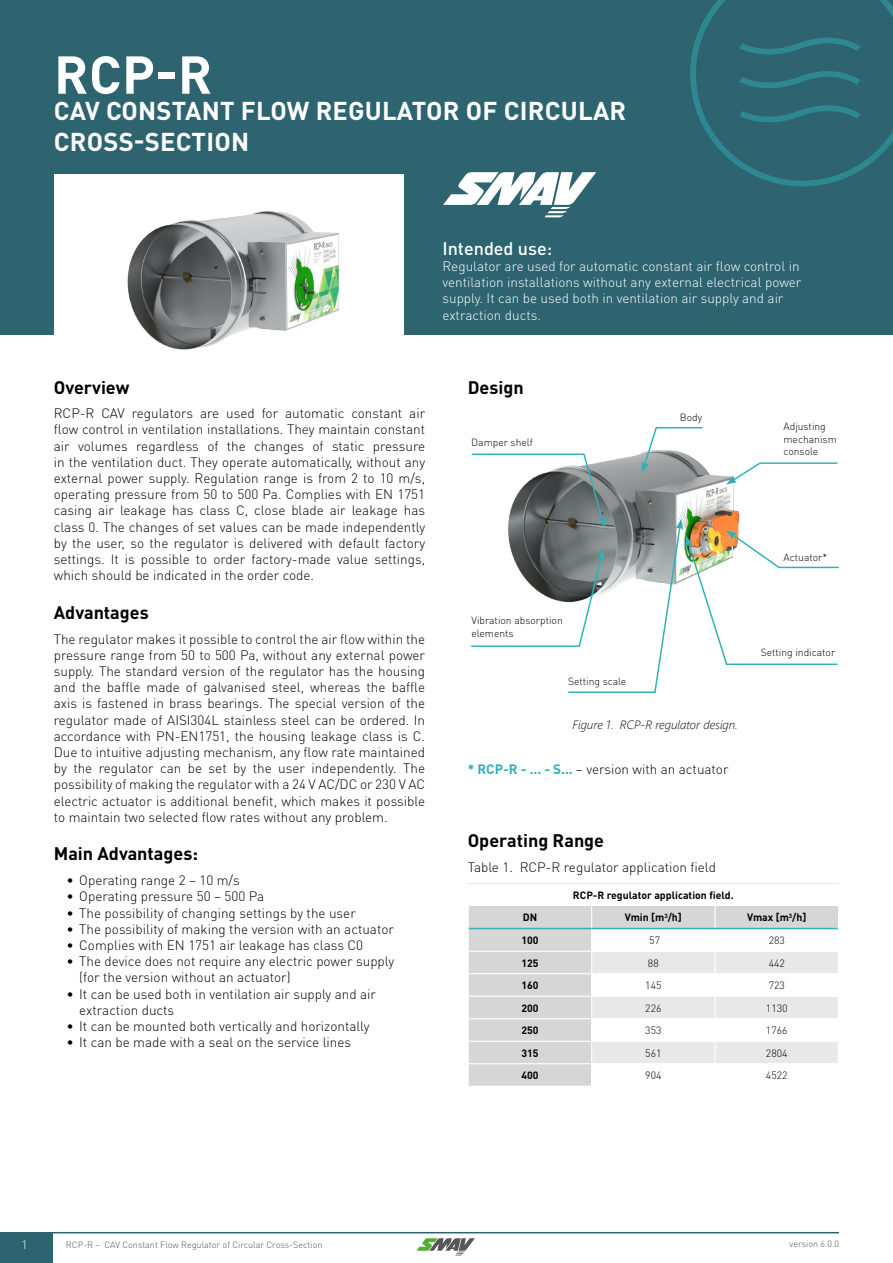
<style>
.page{position:relative;width:893px;height:1263px;background:#fff}
.page>*{position:absolute;margin:0;border:0;box-sizing:border-box;transform-origin:0 0}
.t1{font:700 52.5px "DIN Pro";color:#fff}
.t2{font:700 25.5px/30.6px "DIN Pro";letter-spacing:.01em;color:#fff}
.t3{font:700 18px "DIN Pro";color:#000}
.t4{font:500 18px "DIN Pro";color:#fff}
.t5{font:300 13.5px/16.2px "DIN Pro";color:#000;text-align:justify}
.t6{font:300 13.5px/16.2px "DIN Pro";color:#fff}
.t7{font:italic 300 12px "Segoe UI";color:#000}
.t8{font:300 12px "DIN Pro";color:#fff}
.t9{font:700 10.5px "DIN Pro";color:#000}
.t10{font:300 10.5px "DIN Pro";color:#000}
.t11{font:300 10.35px/12.5px "DIN Pro";color:#000}
.t12{font:300 9px "DIN Pro";color:#545352}
.s1{font-weight:700;color:#30b1b6}
</style>
<div class="page">
<div style="left:0;top:1232px;width:52px;height:31px;background:#2d6470"></div>
<hr style="left:52px;top:1232px;width:787px;height:1px;background:#2d6470">
<svg style="left:416px;top:1238px;width:59px;height:17px"></svg>
<svg style="left:471px;top:427px;width:368px;height:266px"></svg>
<div style="left:469px;top:906px;width:122px;height:180px;background:#d6d6d6"></div>
<hr style="left:469px;top:928px;width:123px;height:1px;background:#30b1b6">
<hr style="left:468px;top:951px;width:124px;height:1px;background:#fff">
<hr style="left:468px;top:973px;width:124px;height:1px;background:#fff">
<hr style="left:468px;top:996px;width:124px;height:1px;background:#fff">
<hr style="left:468px;top:1018px;width:124px;height:1px;background:#fff">
<hr style="left:468px;top:1041px;width:124px;height:1px;background:#fff">
<hr style="left:468px;top:1063px;width:124px;height:1px;background:#fff">
<hr style="left:468px;top:883px;width:124px;height:1px;background:#e9e8e8">
<hr style="left:592px;top:883px;width:123px;height:1px;background:#e9e8e8">
<hr style="left:715px;top:883px;width:124px;height:1px;background:#e9e8e8">
<svg style="left:591px;top:906px;width:247px;height:157px"></svg>
<div style="left:0;top:0;width:893px;height:334px;background:#2d6470"></div>
<div style="left:55px;top:174px;width:349px;height:168px;background:#fff"></div>
<img style="left:127px;top:211px;width:212px;height:139px">
<svg style="left:690px;top:0;width:203px;height:186px"></svg>
<svg style="left:443px;top:172px;width:153px;height:45px"></svg>
<h1 class="t1" style="left:54px;top:39px;width:160px">RCP-R</h1>
<h2 class="t2" style="left:54px;top:94px;width:574px">CAV CONSTANT FLOW REGULATOR OF CIRCULAR<br>CROSS-SECTION</h2>
<h3 class="t4" style="left:442px;top:236px;width:111px">Intended use:</h3>
<p class="t6" style="left:442px;top:257px;width:360px">Regulator are used for automatic constant air flow control in ventilation installations without any external electrical power supply. It can be used both in ventilation air supply and air extraction ducts.</p>
<h3 class="t3" style="left:54px;top:375px;width:77px">Overview</h3>
<p class="t5" style="left:54px;top:405px;width:373px">RCP-R CAV regulators are used for automatic constant air flow control in ventilation installations. They maintain constant air volumes regardless of the changes of static pressure in the ventilation duct. They operate automatically, without any external power supply. Regulation range is from 2 to 10 m/s, operating pressure from 50 to 500 Pa. Complies with EN 1751 casing air leakage has class C, close blade air leakage has class 0. The changes of set values can be made independently by the user, so the regulator is delivered with default factory settings. It is possible to order factory-made value settings, which should be indicated in the order code.</p>
<h3 class="t3" style="left:54px;top:600px;width:96px">Advantages</h3>
<p class="t5" style="left:54px;top:630px;width:373px">The regulator makes it possible to control the air flow within the pressure range from 50 to 500 Pa, without any external power supply. The standard version of the regulator has the housing and the baffle made of galvanised steel, whereas the baffle axis is fastened in brass bearings. The special version of the regulator made of AISI304L stainless steel can be ordered. In accordance with PN-EN1751, the housing leakage class is C.<br>Due to intuitive adjusting mechanism, any flow rate maintained by the regulator can be set by the user independently. The possibility of making the regulator with a 24 V AC/DC or 230 V AC electric actuator is additional benefit, which makes it possible to maintain two selected flow rates without any problem.</p>
<h3 class="t3" style="left:54px;top:842px;width:146px">Main Advantages:</h3>
<p class="t5" style="left:67px;top:871px;width:175px">• Operating range 2 – 10 m/s</p>
<p class="t5" style="left:67px;top:888px;width:199px">• Operating pressure 50 – 500 Pa</p>
<p class="t5" style="left:67px;top:904px;width:291px">• The possibility of changing settings by the user</p>
<p class="t5" style="left:67px;top:920px;width:329px">• The possibility of making the version with an actuator</p>
<p class="t5" style="left:67px;top:936px;width:298px">• Complies with EN 1751 air leakage has class C0</p>
<p class="t5" style="left:79px;top:952px;width:316px;text-indent:-13px">• The device does not require any electric power supply (for the version without an actuator)</p>
<p class="t5" style="left:79px;top:985px;width:298px;text-indent:-13px">• It can be used both in ventilation air supply and air extraction ducts</p>
<p class="t5" style="left:67px;top:1017px;width:304px">• It can be mounted both vertically and horizontally</p>
<p class="t5" style="left:67px;top:1033px;width:286px">• It can be made with a seal on the service lines</p>
<h3 class="t3" style="left:468px;top:375px;width:57px">Design</h3>
<p class="t11" style="left:471px;top:436px;width:63px">Damper shelf</p>
<p class="t11" style="left:680px;top:410px;width:24px">Body</p>
<p class="t11" style="left:783px;top:420px;width:55px">Adjusting mechanism console</p>
<p class="t11" style="left:471px;top:614px;width:93px">Vibration absorption elements</p>
<p class="t11" style="left:568px;top:675px;width:60px">Setting scale</p>
<p class="t7" style="left:573px;top:715px;width:167px">Figure 1. RCP-R regulator design.</p>
<p class="t5" style="left:468px;top:760px;width:262px"><span class="s1">* RCP-R - ... - S...</span> – version with an actuator</p>
<p class="t11" style="left:783px;top:551px;width:45px">Actuator*</p>
<p class="t11" style="left:761px;top:646px;width:76px">Setting indicator</p>
<h3 class="t3" style="left:468px;top:828px;width:138px">Operating Range</h3>
<p class="t5" style="left:468px;top:858px;width:250px">Table 1. RCP-R regulator application field</p>
<p class="t9" style="left:573px;top:888px;width:162px">RCP-R regulator application field.</p>
<p class="t9" style="left:523px;top:910px;width:16px">DN</p>
<p class="t9" style="left:625px;top:910px;width:59px">Vmin [m<sup>3</sup>/h]</p>
<p class="t9" style="left:747px;top:910px;width:61px">Vmax [m<sup>3</sup>/h]</p>
<p class="t9" style="left:521px;top:933px;width:19px">100</p>
<p class="t10" style="left:649px;top:933px;width:12px">57</p>
<p class="t10" style="left:769px;top:933px;width:18px">283</p>
<p class="t9" style="left:521px;top:955px;width:19px">125</p>
<p class="t10" style="left:648px;top:955px;width:12px">88</p>
<p class="t10" style="left:769px;top:955px;width:18px">442</p>
<p class="t9" style="left:521px;top:978px;width:19px">160</p>
<p class="t10" style="left:645px;top:978px;width:18px">145</p>
<p class="t10" style="left:769px;top:978px;width:18px">723</p>
<p class="t9" style="left:521px;top:1000px;width:19px">200</p>
<p class="t10" style="left:645px;top:1000px;width:18px">226</p>
<p class="t10" style="left:766px;top:1000px;width:23px">1130</p>
<p class="t9" style="left:521px;top:1023px;width:19px">250</p>
<p class="t10" style="left:645px;top:1023px;width:18px">353</p>
<p class="t10" style="left:766px;top:1023px;width:23px">1766</p>
<p class="t9" style="left:521px;top:1045px;width:19px">315</p>
<p class="t10" style="left:645px;top:1045px;width:18px">561</p>
<p class="t10" style="left:766px;top:1045px;width:23px">2804</p>
<p class="t9" style="left:521px;top:1068px;width:19px">400</p>
<p class="t10" style="left:645px;top:1068px;width:18px">904</p>
<p class="t10" style="left:766px;top:1068px;width:23px">4522</p>
<p class="t8" style="left:22px;top:1237px;width:8px">1</p>
<p class="t12" style="left:66px;top:1239px;width:258px">RCP-R – CAV Constant Flow Regulator of Circular Cross-Section</p>
<p class="t12" style="left:790px;top:1238px;width:51px">version 6.0.0</p>
</div>
